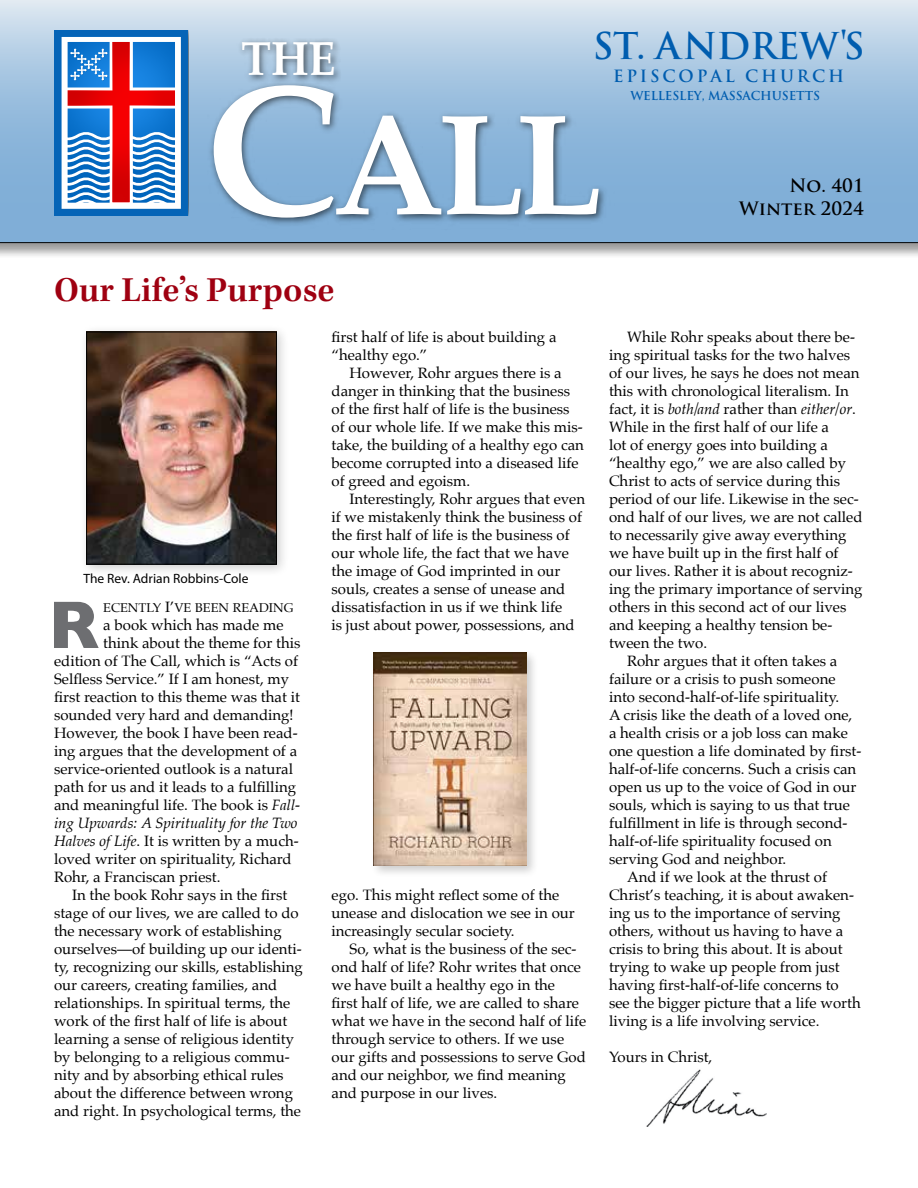
<style>
.page{position:relative;width:918px;height:1188px;background:#fff}
.page>*{position:absolute;margin:0;border:0;box-sizing:border-box;transform-origin:0 0}
.t1{font:700 144px "Palatino";color:#fff}
.t2{font:700 68.25px "Gill Sans";color:#6d6e71}
.t3{font:700 48.15px "Palatino";color:#fff;scale:.93 1}
.t4{font:600 36px "Kepler Std";letter-spacing:.005em;color:#9f0011}
.t5{font:700 36px "Trajan Pro";letter-spacing:-.01em;color:#005daf}
.t6{font:700 18px/22.8px "Trajan Pro";color:#000;text-align:right}
.t7{font:700 16.5px "Trajan Pro";letter-spacing:.17em;color:#005daf}
.t8{font:15px/18px "Palatino";color:#000}
.t9{font:italic 15px "Palatino";color:#000}
.t10{font:13.5px "Myriad Pro";color:#000}
.t11{font:12.75px "Palatino Roman SC850";color:#000}
.t12{font:700 12px "Trajan Pro";letter-spacing:-.01em;color:#005daf}
.s1{font-size:39px}
.s2{font-size:185.85px}
.s3{font-size:15px}
.s4{font-style:italic}
</style>
<div class="page">
<div style="left:0;top:0;width:918px;height:259px;background:#000;opacity:.4"></div>
<svg style="left:0;top:0;width:918px;height:243px;background:#91b1d0"></svg>
<div style="left:79px;top:324px;width:211px;height:254px;background:#000;opacity:.2"></div>
<img style="left:88px;top:334px;width:187px;height:229px">
<div style="left:86px;top:332px;width:191px;height:233px;border:1px solid #000"></div>
<img style="left:646px;top:1069px;width:120px;height:57px">
<div style="left:370px;top:649px;width:169px;height:229px;background:#000;opacity:.2"></div>
<img style="left:374px;top:652px;width:152px;height:213px">
<h3 class="t5" style="left:593px;top:23px;width:273px">ST. ANDREW<span class="s1">'</span>S</h3>
<p class="t7" style="left:613px;top:66px;width:233px">EPISCOPAL CHURCH</p>
<p class="t12" style="left:630px;top:88px;width:191px">WELLESLEY, MASSACHUSETTS</p>
<h3 class="t3" style="left:241px;top:17px;width:104px">THE</h3>
<h1 class="t1" style="left:204px;top:43px;width:401px"><span class="s2">C</span>ALL</h1>
<p class="t6" style="left:739px;top:175px;width:126px">No. 401<br>Winter 2024</p>
<h3 class="t4" style="left:54px;top:270px;width:282px">Our Life’s Purpose</h3>
<p class="t10" style="left:83px;top:571px;width:167px">The Rev. Adrian Robbins-Cole</p>
<h2 class="t2" style="left:48px;top:571px;width:53px">R</h2>
<p class="t11" style="left:103px;top:597px;width:192px">ECENTLY <span class="s3">I’</span>VE BEEN READING</p>
<p class="t8" style="left:103px;top:616px;width:182px">a book which has made me</p>
<p class="t8" style="left:103px;top:634px;width:199px">think about the theme for this</p>
<p class="t8" style="left:54px;top:652px;width:246px">edition of The Call, which is “Acts of</p>
<p class="t8" style="left:54px;top:670px;width:237px">Selfless Service.” If I am honest, my</p>
<p class="t8" style="left:54px;top:688px;width:247px">first reaction to this theme was that it</p>
<p class="t8" style="left:54px;top:706px;width:241px">sounded very hard and demanding!</p>
<p class="t8" style="left:54px;top:724px;width:245px">However, the book I have been read-</p>
<p class="t8" style="left:54px;top:742px;width:245px">ing argues that the development of a</p>
<p class="t8" style="left:54px;top:760px;width:241px">service-oriented outlook is a natural</p>
<p class="t8" style="left:54px;top:778px;width:244px">path for us and it leads to a fulfilling</p>
<p class="t8" style="left:54px;top:796px;width:248px">and meaningful life. The book is <span class="s4">Fall-</span></p>
<p class="t9" style="left:54px;top:810px;width:245px">ing Upwards: A Spirituality for the Two</p>
<p class="t8" style="left:54px;top:832px;width:246px"><span class="s4">Halves of Life</span>. It is written by a much-</p>
<p class="t8" style="left:54px;top:850px;width:239px">loved writer on spirituality, Richard</p>
<p class="t8" style="left:54px;top:868px;width:168px">Rohr, a Franciscan priest.</p>
<p class="t8" style="left:72px;top:886px;width:217px">In the book Rohr says in the first</p>
<p class="t8" style="left:54px;top:904px;width:246px">stage of our lives, we are called to do</p>
<p class="t8" style="left:54px;top:922px;width:229px">the necessary work of establishing</p>
<p class="t8" style="left:54px;top:940px;width:249px">ourselves—of building up our identi-</p>
<p class="t8" style="left:54px;top:958px;width:250px">ty, recognizing our skills, establishing</p>
<p class="t8" style="left:54px;top:976px;width:225px">our careers, creating families, and</p>
<p class="t8" style="left:54px;top:994px;width:238px">relationships. In spiritual terms, the</p>
<p class="t8" style="left:54px;top:1012px;width:235px">work of the first half of life is about</p>
<p class="t8" style="left:54px;top:1030px;width:242px">learning a sense of religious identity</p>
<p class="t8" style="left:54px;top:1048px;width:237px">by belonging to a religious commu-</p>
<p class="t8" style="left:54px;top:1066px;width:231px">nity and by absorbing ethical rules</p>
<p class="t8" style="left:54px;top:1084px;width:241px">about the difference between wrong</p>
<p class="t8" style="left:54px;top:1102px;width:249px">and right. In psychological terms, the</p>
<p class="t8" style="left:332px;top:328px;width:227px">first half of life is about building a “healthy ego.”</p>
<p class="t8" style="left:332px;top:364px;width:254px;text-indent:18px">However, Rohr argues there is a danger in thinking that the business of the first half of life is the business of our whole life. If we make this mis&shy;take, the building of a healthy ego can become corrupted into a diseased life of greed and egoism.</p>
<p class="t8" style="left:332px;top:490px;width:255px;text-indent:18px">Interestingly, Rohr argues that even if we mistakenly think the business of the first half of life is the business of our whole life, the fact that we have the image of God imprinted in our souls, creates a sense of unease and dissatisfaction in us if we think life<br>is just about power, possessions, and</p>
<p class="t8" style="left:332px;top:886px;width:245px">ego. This might reflect some of the unease and dislocation we see in our increasingly secular society.</p>
<p class="t8" style="left:332px;top:940px;width:256px;text-indent:18px">So, what is the business of the sec&shy;ond half of life? Rohr writes that once we have built a healthy ego in the<br>first half of life, we are called to share what we have in the second half of life through service to others. If we use our gifts and possessions to serve God and our neighbor, we find meaning and purpose in our lives.</p>
<p class="t8" style="left:627px;top:328px;width:230px">While Rohr speaks about there be-</p>
<p class="t8" style="left:609px;top:346px;width:243px">ing spiritual tasks for the two halves</p>
<p class="t8" style="left:609px;top:364px;width:252px">of our lives, he says he does not mean</p>
<p class="t8" style="left:609px;top:382px;width:241px">this with chronological literalism. In</p>
<p class="t8" style="left:609px;top:400px;width:248px">fact, it is <span class="s4">both/and</span> rather than <span class="s4">either/or</span>.</p>
<p class="t8" style="left:609px;top:418px;width:222px">While in the first half of our life a</p>
<p class="t8" style="left:609px;top:436px;width:220px">lot of energy goes into building a</p>
<p class="t8" style="left:609px;top:454px;width:239px">“healthy ego,” we are also called by</p>
<p class="t8" style="left:609px;top:472px;width:233px">Christ to acts of service during this</p>
<p class="t8" style="left:609px;top:490px;width:251px">period of our life. Likewise in the sec-</p>
<p class="t8" style="left:609px;top:508px;width:255px">ond half of our lives, we are not called</p>
<p class="t8" style="left:609px;top:526px;width:239px">to necessarily give away everything</p>
<p class="t8" style="left:609px;top:544px;width:231px">we have built up in the first half of</p>
<p class="t8" style="left:609px;top:562px;width:245px">our lives. Rather it is about recogniz-</p>
<p class="t8" style="left:609px;top:580px;width:255px">ing the primary importance of serving</p>
<p class="t8" style="left:609px;top:598px;width:239px">others in this second act of our lives</p>
<p class="t8" style="left:609px;top:616px;width:225px">and keeping a healthy tension be-</p>
<p class="t8" style="left:609px;top:634px;width:100px">tween the two.</p>
<p class="t8" style="left:627px;top:652px;width:212px">Rohr argues that it often takes a</p>
<p class="t8" style="left:609px;top:670px;width:228px">failure or a crisis to push someone</p>
<p class="t8" style="left:609px;top:688px;width:232px">into second-half-of-life spirituality.</p>
<p class="t8" style="left:609px;top:706px;width:245px">A crisis like the death of a loved one,</p>
<p class="t8" style="left:609px;top:724px;width:240px">a health crisis or a job loss can make</p>
<p class="t8" style="left:609px;top:742px;width:254px">one question a life dominated by first-</p>
<p class="t8" style="left:609px;top:760px;width:249px">half-of-life concerns. Such a crisis can</p>
<p class="t8" style="left:609px;top:778px;width:249px">open us up to the voice of God in our</p>
<p class="t8" style="left:609px;top:796px;width:243px">souls, which is saying to us that true</p>
<p class="t8" style="left:609px;top:814px;width:240px">fulfillment in life is through second-</p>
<p class="t8" style="left:609px;top:832px;width:224px">half-of-life spirituality focused on</p>
<p class="t8" style="left:609px;top:850px;width:179px">serving God and neighbor.</p>
<p class="t8" style="left:627px;top:868px;width:202px">And if we look at the thrust of</p>
<p class="t8" style="left:609px;top:886px;width:246px">Christ’s teaching, it is about awaken-</p>
<p class="t8" style="left:609px;top:904px;width:233px">ing us to the importance of serving</p>
<p class="t8" style="left:609px;top:922px;width:236px">others, without us having to have a</p>
<p class="t8" style="left:609px;top:940px;width:235px">crisis to bring this about. It is about</p>
<p class="t8" style="left:609px;top:958px;width:232px">trying to wake up people from just</p>
<p class="t8" style="left:609px;top:976px;width:231px">having first-half-of-life concerns to</p>
<p class="t8" style="left:609px;top:994px;width:253px">see the bigger picture that a life worth</p>
<p class="t8" style="left:609px;top:1012px;width:212px">living is a life involving service.</p>
<p class="t8" style="left:609px;top:1048px;width:105px">Yours in Christ,</p>
</div>
